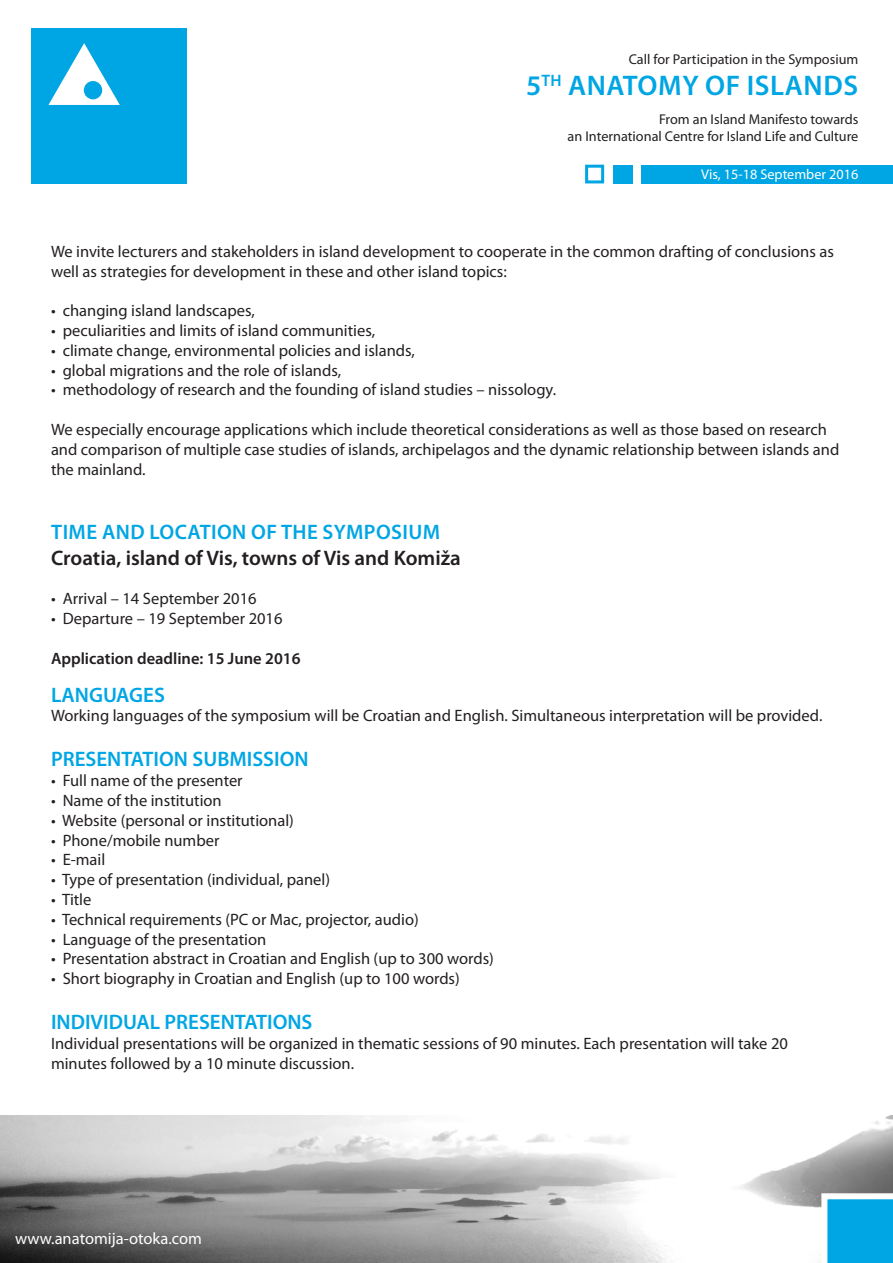
<style>
.page{position:relative;width:893px;height:1263px;background:#fff}
.page>*{position:absolute;margin:0;border:0;box-sizing:border-box;transform-origin:0 0}
.t1{font:600 28.5px "Myriad Pro";letter-spacing:.02em;color:#00a6e4}
.t2{font:600 21px "Myriad Pro";color:#00a6e4}
.t3{font:600 21px "Myriad Pro";color:#231f20}
.t4{font:600 21px "Myriad Pro";letter-spacing:.02em;color:#00a6e4}
.t5{font:16.5px/19.8px "Myriad Pro";color:#231f20}
.t6{font:600 16.5px "Myriad Pro";color:#231f20}
.t7{font:16.5px "Myriad Pro";color:#fff}
.t8{font:14.25px "Myriad Pro";color:#231f20}
.t9{font:14.25px "Myriad Pro";color:#fff}
</style>
<div class="page">
<div style="left:31px;top:28px;width:156px;height:155px;background:#00a6e4"></div>
<svg style="left:48px;top:43px;width:72px;height:62px"></svg>
<div style="left:614px;top:165px;width:19px;height:18px;background:#00a6e4"></div>
<div style="left:585px;top:165px;width:19px;height:18px;border:3px solid #00a6e4"></div>
<div style="left:641px;top:165px;width:252px;height:18px;background:#00a6e4"></div>
<img style="left:0;top:1115px;width:893px;height:148px">
<svg style="left:821px;top:1193px;width:72px;height:70px;background:#2ab4e7"></svg>
<p class="t8" style="left:629px;top:50px;width:231px">Call for Participation in the Symposium</p>
<p class="t1" style="left:526px;top:67px;width:333px">5<sup>TH</sup> ANATOMY OF ISLANDS</p>
<p class="t8" style="left:659px;top:110px;width:201px">From an Island Manifesto towards</p>
<p class="t8" style="left:568px;top:127px;width:292px">an International Centre for Island Life and Culture</p>
<p class="t9" style="left:701px;top:166px;width:159px">Vis, 15-18 September 2016</p>
<p class="t5" style="left:51px;top:241px;width:784px">We invite lecturers and stakeholders in island development to cooperate in the common drafting of conclusions as well as strategies for development in these and other island topics:</p>
<p class="t5" style="left:51px;top:300px;width:205px">• changing island landscapes,</p>
<p class="t5" style="left:51px;top:320px;width:326px">• peculiarities and limits of island communities,</p>
<p class="t5" style="left:51px;top:340px;width:365px">• climate change, environmental policies and islands,</p>
<p class="t5" style="left:51px;top:360px;width:292px">• global migrations and the role of islands,</p>
<p class="t5" style="left:51px;top:380px;width:507px">• methodology of research and the founding of island studies – nissology.</p>
<p class="t5" style="left:51px;top:419px;width:790px">We especially encourage applications which include theoretical considerations as well as those based on research and comparison of multiple case studies of islands, archipelagos and the dynamic relationship between islands and the mainland.</p>
<p class="t4" style="left:51px;top:519px;width:391px">TIME AND LOCATION OF THE SYMPOSIUM</p>
<p class="t3" style="left:51px;top:544px;width:411px">Croatia, island of Vis, towns of Vis and Komiža</p>
<p class="t5" style="left:51px;top:588px;width:207px">• Arrival – 14 September 2016</p>
<p class="t5" style="left:51px;top:608px;width:233px">• Departure – 19 September 2016</p>
<p class="t6" style="left:51px;top:648px;width:251px">Application deadline: 15 June 2016</p>
<p class="t2" style="left:51px;top:681px;width:115px">LANGUAGES</p>
<p class="t5" style="left:51px;top:706px;width:773px">Working languages of the symposium will be Croatian and English. Simultaneous interpretation will be provided.</p>
<p class="t2" style="left:51px;top:746px;width:259px">PRESENTATION SUBMISSION</p>
<p class="t5" style="left:51px;top:770px;width:193px">• Full name of the presenter</p>
<p class="t5" style="left:51px;top:790px;width:172px">• Name of the institution</p>
<p class="t5" style="left:51px;top:810px;width:244px">• Website (personal or institutional)</p>
<p class="t5" style="left:51px;top:830px;width:170px">• Phone/mobile number</p>
<p class="t5" style="left:51px;top:850px;width:56px">• E-mail</p>
<p class="t5" style="left:51px;top:869px;width:280px">• Type of presentation (individual, panel)</p>
<p class="t5" style="left:51px;top:889px;width:42px">• Title</p>
<p class="t5" style="left:51px;top:909px;width:369px">• Technical requirements (PC or Mac, projector, audio)</p>
<p class="t5" style="left:51px;top:929px;width:217px">• Language of the presentation</p>
<p class="t5" style="left:51px;top:949px;width:444px">• Presentation abstract in Croatian and English (up to 300 words)</p>
<p class="t5" style="left:51px;top:968px;width:410px">• Short biography in Croatian and English (up to 100 words)</p>
<p class="t2" style="left:51px;top:1009px;width:263px">INDIVIDUAL PRESENTATIONS</p>
<p class="t5" style="left:51px;top:1033px;width:738px">Individual presentations will be organized in thematic sessions of 90 minutes. Each presentation will take 20 minutes followed by a 10 minute discussion.</p>
<p class="t7" style="left:15px;top:1228px;width:188px">www.anatomija-otoka.com</p>
</div>
